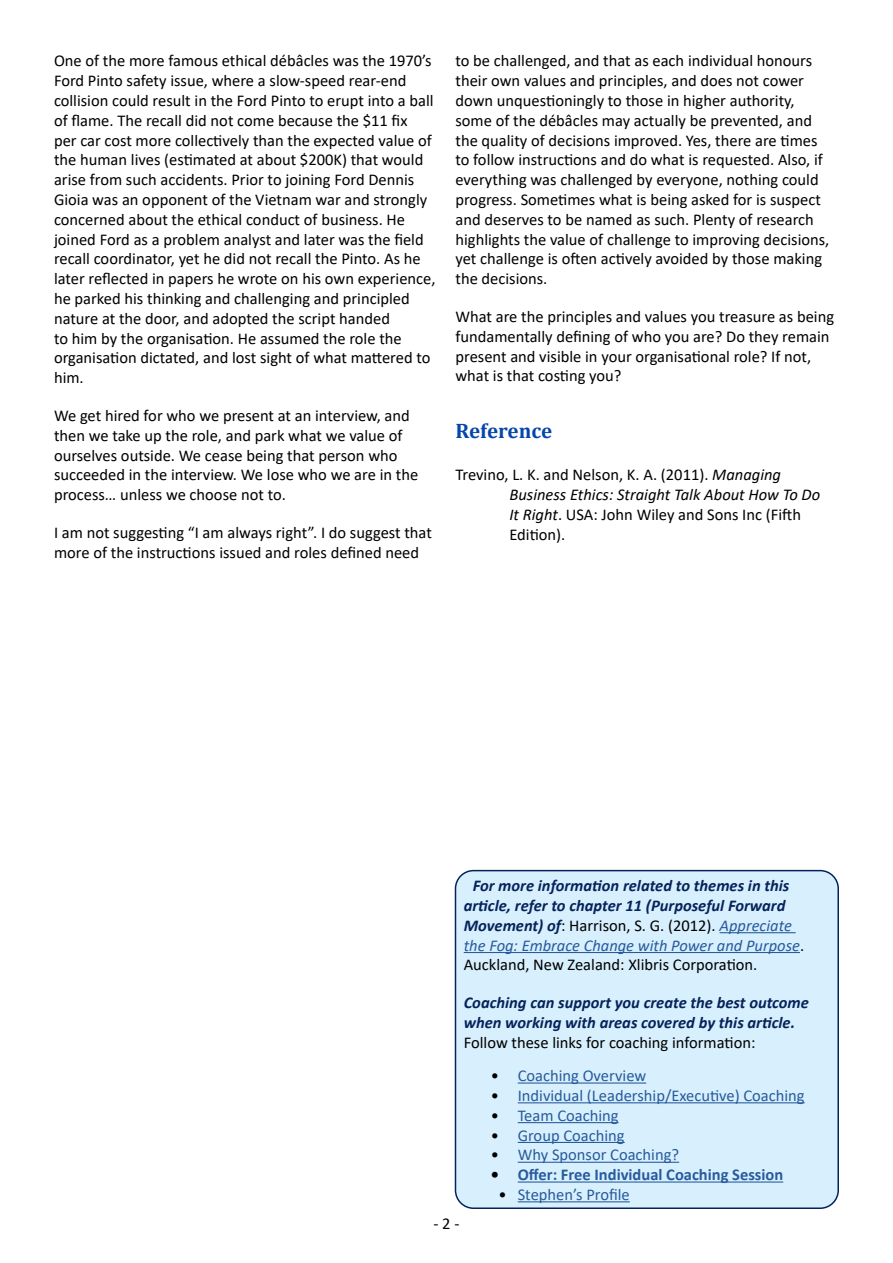
<style>
.page{position:relative;width:893px;height:1263px;background:#fff}
.page>*{position:absolute;margin:0;border:0;box-sizing:border-box;transform-origin:0 0}
.Heading_2{font:700 21px "Cambria";color:#0546aa}
.Reference{font:16.5px/19.8px "Calibri";color:#000}
.t1{font:italic 700 16.5px/19.8px "Calibri";color:#05235a}
.t2{font:16.5px "Calibri";color:#275b9b}
.t3{font:700 16.5px "Calibri";color:#275b9b}
.s1{font-style:italic}
.s2{font-weight:400;font-style:normal;color:#000}
.s3{font-weight:400;color:#275b9b}
.s4{color:#000}
</style>
<div class="page">
<div style="left:455px;top:871px;width:383px;height:337px;background:#d8effe;border-radius:18px"></div>
<hr style="left:719px;top:932px;width:77px;height:1px;background:#275b9b">
<hr style="left:464px;top:952px;width:336px;height:1px;background:#275b9b">
<hr style="left:518px;top:1082px;width:128px;height:1px;background:#275b9b">
<hr style="left:518px;top:1102px;width:287px;height:1px;background:#275b9b">
<hr style="left:518px;top:1122px;width:101px;height:1px;background:#275b9b">
<hr style="left:518px;top:1142px;width:107px;height:1px;background:#275b9b">
<hr style="left:518px;top:1162px;width:161px;height:1px;background:#275b9b">
<hr style="left:518px;top:1181px;width:265px;height:1px;background:#275b9b">
<hr style="left:518px;top:1201px;width:112px;height:1px;background:#275b9b">
<div style="left:455px;top:870px;width:384px;height:339px;border:2px solid #05235a;border-radius:18px"></div>
<p class="Reference" style="left:54px;top:51px;width:383px">One of the more famous ethical débâcles was the 1970’s Ford Pinto safety issue, where a slow-speed rear-end collision could result in the Ford Pinto to erupt into a ball of flame. The recall did not come because the $11 fix<br>per car cost more collectively than the expected value of the human lives (estimated at about $200K) that would arise from such accidents. Prior to joining Ford Dennis Gioia was an opponent of the Vietnam war and strongly concerned about the ethical conduct of business. He joined Ford as a problem analyst and later was the field recall coordinator, yet he did not recall the Pinto. As he later reflected in papers he wrote on his own experience, he parked his thinking and challenging and principled nature at the door, and adopted the script handed<br>to him by the organisation. He assumed the role the organisation dictated, and lost sight of what mattered to him.</p>
<p class="Reference" style="left:54px;top:405px;width:366px">We get hired for who we present at an interview, and then we take up the role, and park what we value of ourselves outside. We cease being that person who succeeded in the interview. We lose who we are in the process… unless we choose not to.</p>
<p class="Reference" style="left:54px;top:522px;width:379px">I am not suggesting “I am always right”. I do suggest that more of the instructions issued and roles defined need</p>
<p class="Reference" style="left:455px;top:51px;width:375px">to be challenged, and that as each individual honours their own values and principles, and does not cower down unquestioningly to those in higher authority, some of the débâcles may actually be prevented, and the quality of decisions improved. Yes, there are times to follow instructions and do what is requested. Also, if everything was challenged by everyone, nothing could progress. Sometimes what is being asked for is suspect and deserves to be named as such. Plenty of research highlights the value of challenge to improving decisions, yet challenge is often actively avoided by those making the decisions.</p>
<p class="Reference" style="left:455px;top:306px;width:380px">What are the principles and values you treasure as being fundamentally defining of who you are? Do they remain present and visible in your organisational role? If not, what is that costing you?</p>
<p class="Heading_2" style="left:455px;top:416px;width:98px">Reference</p>
<p class="Reference" style="left:509px;top:465px;width:312px;text-indent:-54px">Trevino, L. K. and Nelson, K. A. (2011). <span class="s1">Managing Business Ethics: Straight Talk About How To Do It Right</span>. USA: John Wiley and Sons Inc (Fifth Edition).</p>
<p class="t1" style="left:464px;top:875px;width:342px;text-indent:9px">For more information related to themes in this article, refer to chapter 11 (Purposeful Forward Movement) of<span class="s2">: Harrison, S. G. (2012).</span> <span class="s3">Appreciate the Fog: Embrace Change with Power and Purpose</span><span class="s2">.<br>Auckland, New Zealand: Xlibris Corporation.</span></p>
<p class="t1" style="left:464px;top:992px;width:347px">Coaching can support you create the best outcome when working with areas covered by this article.<br><span class="s2">Follow these links for coaching information:</span></p>
<p class="t2" style="left:491px;top:1064px;width:157px"><span class="s4">•</span> Coaching Overview</p>
<p class="t2" style="left:491px;top:1084px;width:315px"><span class="s4">•</span> Individual (Leadership/Executive) Coaching</p>
<p class="t2" style="left:491px;top:1104px;width:129px"><span class="s4">•</span> Team Coaching</p>
<p class="t2" style="left:491px;top:1124px;width:135px"><span class="s4">•</span> Group Coaching</p>
<p class="t2" style="left:491px;top:1143px;width:190px"><span class="s4">•</span> Why Sponsor Coaching?</p>
<p class="t3" style="left:491px;top:1163px;width:294px"><span class="s4">•</span> Offer: Free Individual Coaching Session</p>
<p class="t2" style="left:498px;top:1183px;width:133px"><span class="s4">•</span> Stephen’s Profile</p>
<p class="Reference" style="left:433px;top:1213px;width:27px">- 2 -</p>
</div>
